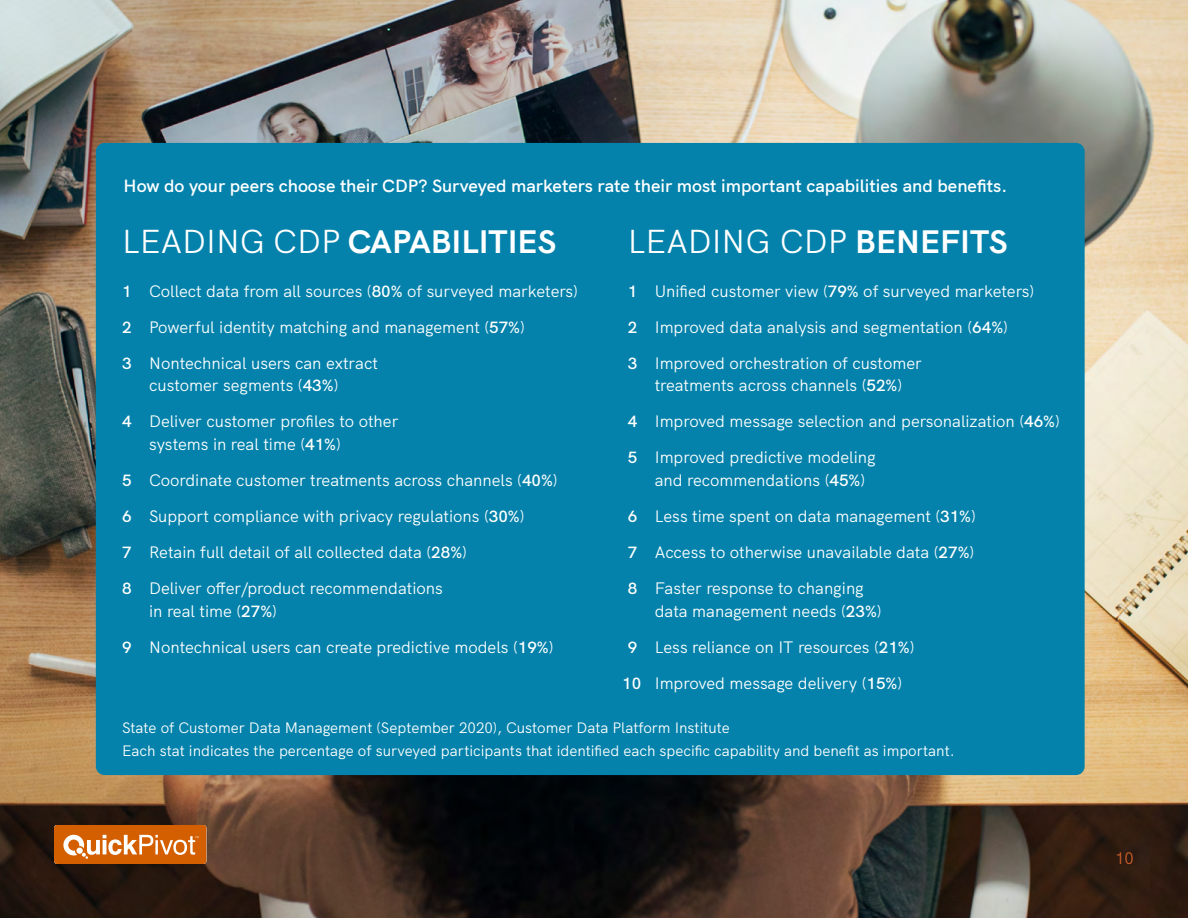
<style>
.page{position:relative;width:1188px;height:918px;background:#fff}
.page>*{position:absolute;margin:0;border:0;box-sizing:border-box;transform-origin:0 0}
.t1{font:700 33px "HK Grotesk";color:#fff}
.t2{font:33px "HK Grotesk";color:#fff}
.t3{font:600 18px "HK Grotesk";color:#fff}
.t4{font:16.5px/36px "HK Grotesk";color:#fff}
.t5{font:16.5px "HK Grotesk";color:#d36028}
.t6{font:15px/22.5px "HK Grotesk";color:#fff}
.s1{font-weight:400}
.s2{font-weight:600}
.s3{font-weight:700}
</style>
<div class="page">
<img style="left:0;top:0;width:1188px;height:918px">
<div style="left:96px;top:143px;width:989px;height:632px;background:#0482ab;border-radius:9px"></div>
<svg style="left:54px;top:825px;width:153px;height:39px;background:#db7b2e"></svg>
<p class="t3" style="left:124px;top:172px;width:885px">How do your peers choose their CDP? Surveyed marketers rate their most important capabilities and benefits.</p>
<h1 class="t1" style="left:122px;top:215px;width:436px"><span class="s1">LEADING CDP</span> CAPABILITIES</h1>
<p class="t4" style="left:122px;top:272px;width:457px"><span class="s2">1</span> Collect data from all sources (<span class="s2">80%</span> of surveyed marketers)<br><span class="s2">2</span> Powerful identity matching and management (<span class="s2">57%</span>)<br><span class="s2">3</span> Nontechnical users can extract</p>
<p class="t4" style="left:122px;top:366px;width:278px;text-indent:27px">customer segments (<span class="s2">43%</span>)<br><span class="s2">4</span> Deliver customer profiles to other</p>
<p class="t4" style="left:122px;top:425px;width:437px;text-indent:27px">systems in real time (<span class="s2">41%</span>)<br><span class="s2">5</span> Coordinate customer treatments across channels (<span class="s2">40%</span>)<br><span class="s2">6</span> Support compliance with privacy regulations (<span class="s2">30%</span>)<br><span class="s2">7</span> Retain full detail of all collected data (<span class="s2">28%</span>)<br><span class="s2">8</span> Deliver offer/product recommendations</p>
<p class="t4" style="left:122px;top:591px;width:433px;text-indent:27px">in real time (<span class="s2">27%</span>)<br><span class="s2">9</span> Nontechnical users can create predictive models (<span class="s2">19%</span>)</p>
<h1 class="t2" style="left:628px;top:216px;width:381px">LEADING CDP <span class="s3">BENEFITS</span></h1>
<p class="t4" style="left:628px;top:272px;width:408px"><span class="s2">1</span> Unified customer view (<span class="s2">79%</span> of surveyed marketers)<br><span class="s2">2</span> Improved data analysis and segmentation (<span class="s2">64%</span>)<br><span class="s2">3</span> Improved orchestration of customer</p>
<p class="t4" style="left:628px;top:366px;width:434px;text-indent:27px">treatments across channels (<span class="s2">52%</span>)<br><span class="s2">4</span> Improved message selection and personalization (<span class="s2">46%</span>)<br><span class="s2">5</span> Improved predictive modeling</p>
<p class="t4" style="left:628px;top:461px;width:350px;text-indent:27px">and recommendations (<span class="s2">45%</span>)<br><span class="s2">6</span> Less time spent on data management (<span class="s2">31%</span>)<br><span class="s2">7</span> Access to otherwise unavailable data (<span class="s2">27%</span>)<br><span class="s2">8</span> Faster response to changing</p>
<p class="t4" style="left:655px;top:591px;width:228px">data management needs (<span class="s2">23%</span>)</p>
<p class="t4" style="left:628px;top:627px;width:288px"><span class="s2">9</span> Less reliance on IT resources (<span class="s2">21%</span>)</p>
<p class="t4" style="left:622px;top:663px;width:282px"><span class="s2">10</span> Improved message delivery (<span class="s2">15%</span>)</p>
<p class="t6" style="left:122px;top:715px;width:834px">State of Customer Data Management (September 2020), Customer Data Platform Institute<br>Each stat indicates the percentage of surveyed participants that identified each specific capability and benefit as important.</p>
<p class="t5" style="left:1115px;top:845px;width:20px">10</p>
</div>
